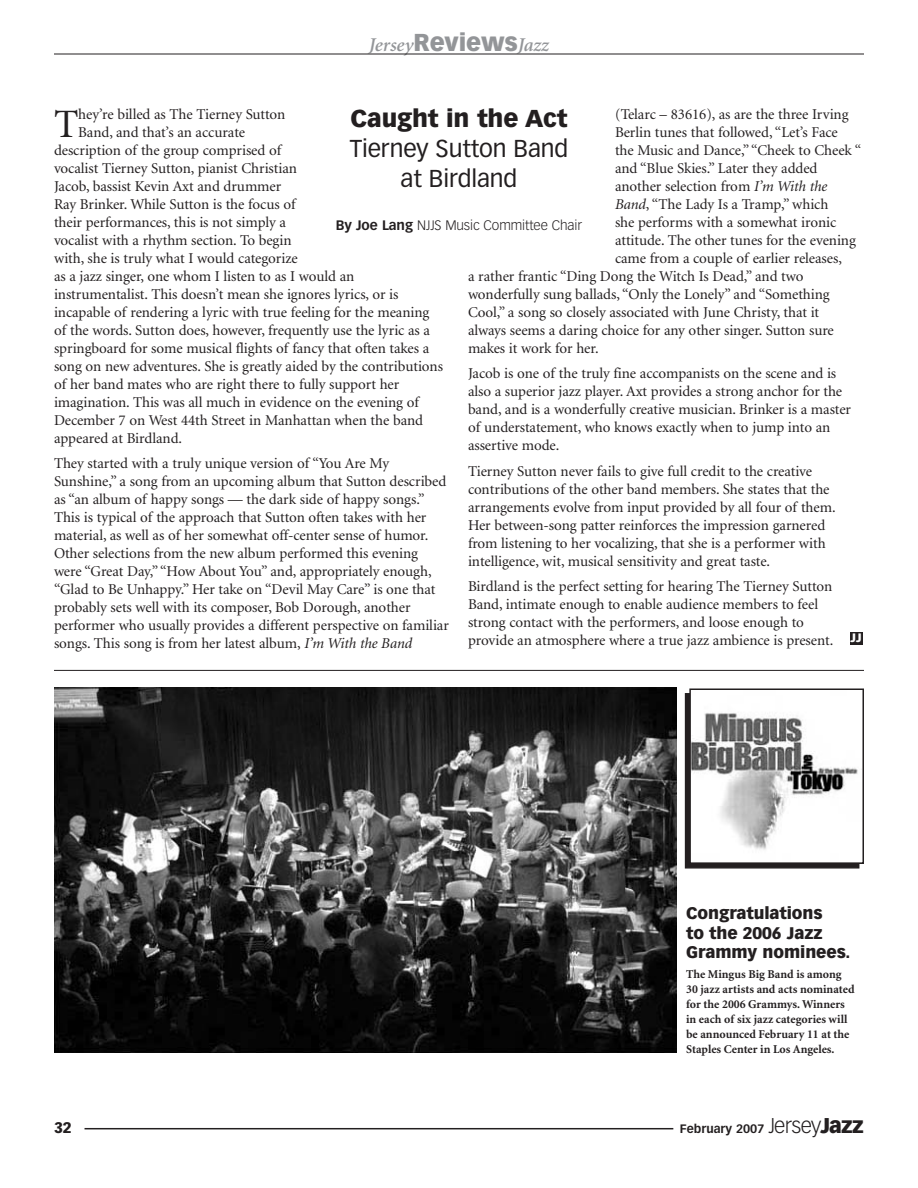
<style>
.page{position:relative;width:918px;height:1188px;background:#fff}
.page>*{position:absolute;margin:0;border:0;box-sizing:border-box;transform-origin:0 0}
.t1{font:40.35px "Minion";color:#231f20}
.t2{font:24px/30px "Vectora LH";letter-spacing:-.005em;color:#231f20;text-align:center}
.t3{font:900 24px "Vectora LH";letter-spacing:-.005em;color:#231f20}
.t4{font:italic 600 19.5px "Minion";color:#939598}
.t5{font:900 16.5px/19.5px "Vectora LH";letter-spacing:-.005em;color:#231f20}
.t6{font:15px/18px "Minion";letter-spacing:-.005em;color:#231f20}
.t7{font:900 15px "Vectora LH";color:#231f20}
.t8{font:300 13.5px "Vectora LH";letter-spacing:-.005em;color:#231f20}
.t9{font:700 12px/15px "Minion";color:#231f20}
.t10{font:700 12px "Vectora LH";color:#231f20}
.s1{font-family:"Vectora LH";font-weight:900;font-style:normal;font-size:24px}
.s2{font-weight:700}
.s3{font-style:italic}
.s4{font-weight:300;font-size:21px}
.s5{font-weight:900;font-size:21px}
</style>
<div class="page">
<svg style="left:84px;top:692px;width:776px;height:438px"></svg>
<hr style="left:54px;top:54px;width:810px;height:1px;background:#231f20">
<div style="left:850px;top:632px;width:12px;height:13px;background:#231f20"></div>
<img style="left:54px;top:688px;width:622px;height:365px">
<hr style="left:54px;top:670px;width:810px;height:1px;background:#231f20">
<img style="left:692px;top:692px;width:168px;height:169px">
<div style="left:689px;top:688px;width:175px;height:176px;border:2px solid #231f20"></div>
<h3 class="t4" style="left:369px;top:37px;width:182px">Jersey<span class="s1">Reviews</span>Jazz</h3>
<h2 class="t3" style="left:350px;top:108px;width:219px">Caught in the Act</h2>
<h2 class="t2" style="left:350px;top:135px;width:220px">Tierney Sutton Band at Birdland</h2>
<p class="t8" style="left:336px;top:220px;width:248px"><span class="s2">By Joe Lang</span> NJJS Music Committee Chair</p>
<h1 class="t1" style="left:54px;top:108px;width:26px">T</h1>
<p class="t6" style="left:78px;top:106px;width:209px">hey’re billed as The Tierney Sutton</p>
<p class="t6" style="left:615px;top:106px;width:235px">(Telarc – 83616), as are the three Irving</p>
<p class="t6" style="left:615px;top:124px;width:224px">Berlin tunes that followed, “Let’s Face</p>
<p class="t6" style="left:615px;top:142px;width:248px">the Music and Dance,” “Cheek to Cheek “</p>
<p class="t6" style="left:615px;top:160px;width:204px">and “Blue Skies.” Later they added</p>
<p class="t6" style="left:615px;top:178px;width:214px">another selection from <span class="s3">I’m With the</span></p>
<p class="t6" style="left:615px;top:196px;width:215px"><span class="s3">Band</span>, “The Lady Is a Tramp,” which</p>
<p class="t6" style="left:615px;top:214px;width:223px">she performs with a somewhat ironic</p>
<p class="t6" style="left:615px;top:232px;width:242px">attitude. The other tunes for the evening</p>
<p class="t6" style="left:615px;top:250px;width:228px">came from a couple of earlier releases,</p>
<p class="t6" style="left:468px;top:268px;width:337px">a rather frantic “Ding Dong the Witch Is Dead,” and two</p>
<p class="t6" style="left:468px;top:286px;width:363px">wonderfully sung ballads, “Only the Lonely” and “Something</p>
<p class="t6" style="left:468px;top:304px;width:353px">Cool,” a song so closely associated with June Christy, that it</p>
<p class="t6" style="left:468px;top:322px;width:367px">always seems a daring choice for any other singer. Sutton sure</p>
<p class="t6" style="left:468px;top:340px;width:132px">makes it work for her.</p>
<p class="t6" style="left:468px;top:366px;width:385px">Jacob is one of the truly fine accompanists on the scene and is also a superior jazz player. Axt provides a strong anchor for the band, and is a wonderfully creative musician. Brinker is a master of understatement, who knows exactly when to jump into an assertive mode.</p>
<p class="t6" style="left:468px;top:463px;width:369px">Tierney Sutton never fails to give full credit to the creative contributions of the other band members. She states that the arrangements evolve from input provided by all four of them.<br>Her between-song patter reinforces the impression garnered from listening to her vocalizing, that she is a performer with intelligence, wit, musical sensitivity and great taste.</p>
<p class="t6" style="left:468px;top:578px;width:395px">Birdland is the perfect setting for hearing The Tierney Sutton Band, intimate enough to enable audience members to feel<br>strong contact with the performers, and loose enough to<br>provide an atmosphere where a true jazz ambience is present. <sup>JJ</sup></p>
<p class="t6" style="left:78px;top:124px;width:168px">Band, and that’s an accurate</p>
<p class="t6" style="left:54px;top:142px;width:229px">description of the group comprised of</p>
<p class="t6" style="left:54px;top:160px;width:245px">vocalist Tierney Sutton, pianist Christian</p>
<p class="t6" style="left:54px;top:178px;width:229px">Jacob, bassist Kevin Axt and drummer</p>
<p class="t6" style="left:54px;top:196px;width:243px">Ray Brinker. While Sutton is the focus of</p>
<p class="t6" style="left:54px;top:214px;width:234px">their performances, this is not simply a</p>
<p class="t6" style="left:54px;top:232px;width:239px">vocalist with a rhythm section. To begin</p>
<p class="t6" style="left:54px;top:250px;width:245px">with, she is truly what I would categorize</p>
<p class="t6" style="left:54px;top:268px;width:302px">as a jazz singer, one whom I listen to as I would an</p>
<p class="t6" style="left:54px;top:286px;width:346px">instrumentalist. This doesn’t mean she ignores lyrics, or is</p>
<p class="t6" style="left:54px;top:304px;width:377px">incapable of rendering a lyric with true feeling for the meaning</p>
<p class="t6" style="left:54px;top:322px;width:378px">of the words. Sutton does, however, frequently use the lyric as a</p>
<p class="t6" style="left:54px;top:340px;width:377px">springboard for some musical flights of fancy that often takes a</p>
<p class="t6" style="left:54px;top:358px;width:391px">song on new adventures. She is greatly aided by the contributions</p>
<p class="t6" style="left:54px;top:376px;width:347px">of her band mates who are right there to fully support her</p>
<p class="t6" style="left:54px;top:394px;width:366px">imagination. This was all much in evidence on the evening of</p>
<p class="t6" style="left:54px;top:412px;width:371px">December 7 on West 44th Street in Manhattan when the band</p>
<p class="t6" style="left:54px;top:430px;width:130px">appeared at Birdland.</p>
<p class="t6" style="left:54px;top:456px;width:396px">They started with a truly unique version of “You Are My Sunshine,” a song from an upcoming album that Sutton described as “an album of happy songs — the dark side of happy songs.” This is typical of the approach that Sutton often takes with her material, as well as of her somewhat off-center sense of humor.<br>Other selections from the new album performed this evening were “Great Day,” “How About You” and, appropriately enough, “Glad to Be Unhappy.” Her take on “Devil May Care” is one that probably sets well with its composer, Bob Dorough, another performer who usually provides a different perspective on familiar songs. This song is from her latest album, <span class="s3">I’m With the Band</span></p>
<p class="t7" style="left:54px;top:1121px;width:19px">32</p>
<p class="t5" style="left:686px;top:905px;width:166px">Congratulations<br>to the 2006 Jazz<br>Grammy nominees.</p>
<p class="t9" style="left:686px;top:968px;width:170px">The Mingus Big Band is among<br>30 jazz artists and acts nominated for the 2006 Grammys. Winners in each of six jazz categories will be announced February 11 at the<br>Staples Center in Los Angeles.</p>
<p class="t10" style="left:680px;top:1124px;width:186px">February 2007 <span class="s4">Jersey</span><span class="s5">Jazz</span></p>
</div>
